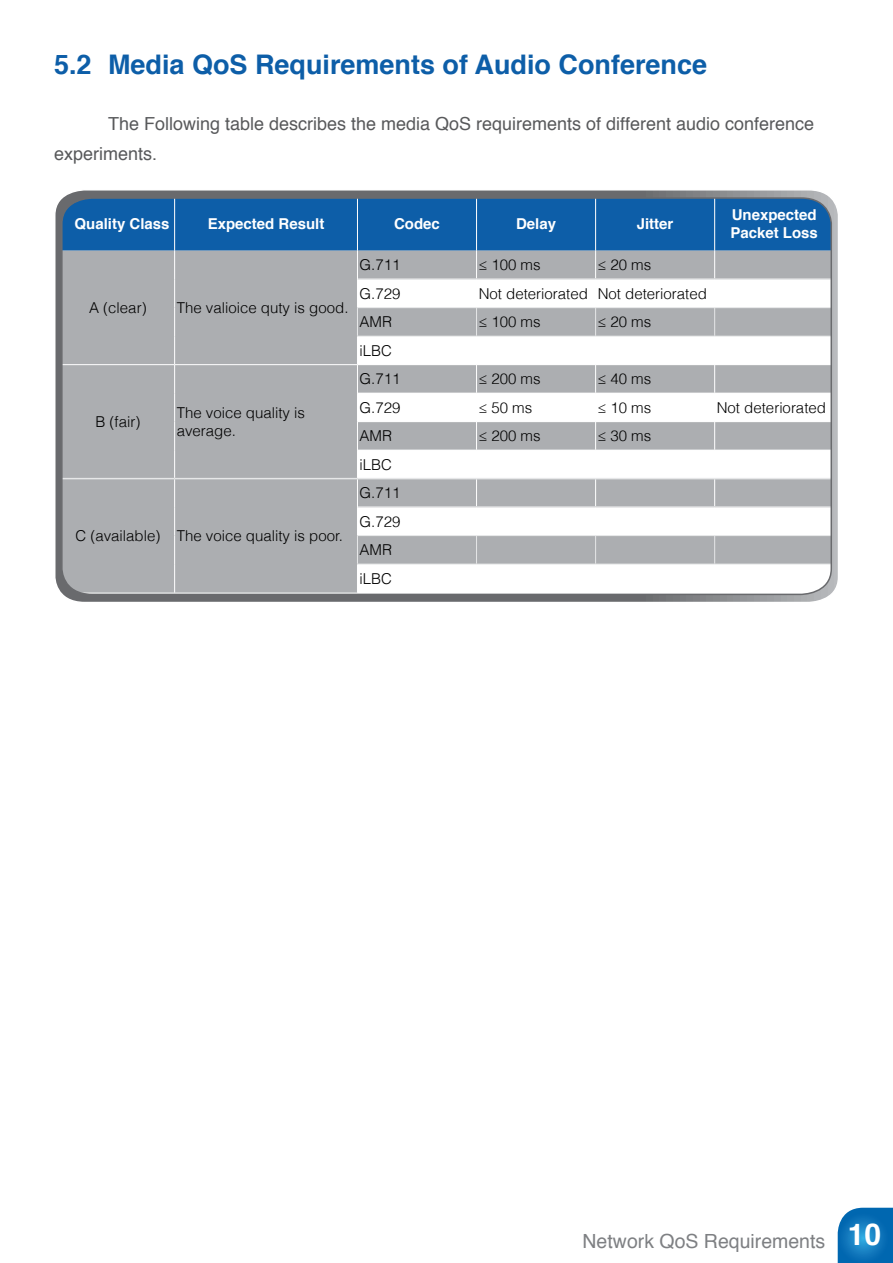
<style>
.page{position:relative;width:893px;height:1263px;background:#fff}
.page>*{position:absolute;margin:0;border:0;box-sizing:border-box;transform-origin:0 0}
.t1{font:700 30px "Helvetica";color:#fff}
.t2{font:700 27px "Helvetica";color:#0d5ea8}
.t3{font:19.5px "Helvetica";color:#7e8083}
.t4{font:18px/30px "Helvetica";color:#58595b}
.t5{font:300 15px/28.5px "Helvetica";color:#000}
.t6{font:700 15px "Helvetica";color:#fff}
</style>
<div class="page">
<svg style="left:838px;top:1208px;width:55px;height:55px;background:#1579bc"></svg>
<svg style="left:55px;top:190px;width:783px;height:412px;background:#88898b"></svg>
<svg style="left:60px;top:197px;width:773px;height:399px"></svg>
<h2 class="t2" style="left:54px;top:43px;width:39px">5.2</h2>
<h2 class="t2" style="left:108px;top:43px;width:601px">Media QoS Requirements of Audio Conference</h2>
<p class="t4" style="left:54px;top:109px;width:762px;text-indent:54px">The Following table describes the media QoS requirements of different audio conference experiments.</p>
<p class="t6" style="left:75px;top:212px;width:97px">Quality Class</p>
<p class="t6" style="left:208px;top:212px;width:118px">Expected Result</p>
<p class="t5" style="left:89px;top:293px;width:59px">A (clear)</p>
<p class="t5" style="left:177px;top:293px;width:173px">The valioice quty is good.</p>
<p class="t5" style="left:95px;top:407px;width:47px">B (fair)</p>
<p class="t5" style="left:177px;top:398px;width:130px">The voice quality is</p>
<p class="t5" style="left:177px;top:416px;width:61px">average.</p>
<p class="t5" style="left:75px;top:521px;width:87px">C (available)</p>
<p class="t5" style="left:177px;top:521px;width:168px">The voice quality is poor.</p>
<p class="t6" style="left:394px;top:212px;width:47px">Codec</p>
<p class="t5" style="left:360px;top:250px;width:42px">G.711</p>
<p class="t5" style="left:360px;top:278px;width:42px">G.729</p>
<p class="t5" style="left:360px;top:307px;width:34px">AMR iLBC</p>
<p class="t5" style="left:360px;top:364px;width:42px">G.711</p>
<p class="t5" style="left:360px;top:392px;width:42px">G.729</p>
<p class="t5" style="left:360px;top:421px;width:34px">AMR iLBC</p>
<p class="t5" style="left:360px;top:478px;width:42px">G.711<br>G.729<br>AMR iLBC</p>
<p class="t6" style="left:516px;top:212px;width:42px">Delay</p>
<p class="t6" style="left:637px;top:212px;width:38px">Jitter</p>
<p class="t6" style="left:732px;top:203px;width:87px">Unexpected</p>
<p class="t6" style="left:730px;top:221px;width:89px">Packet Loss</p>
<p class="t5" style="left:479px;top:250px;width:63px">≤ 100 ms</p>
<p class="t5" style="left:598px;top:250px;width:55px">≤ 20 ms</p>
<p class="t5" style="left:479px;top:278px;width:111px">Not deteriorated</p>
<p class="t5" style="left:598px;top:278px;width:111px">Not deteriorated</p>
<p class="t5" style="left:479px;top:307px;width:63px">≤ 100 ms</p>
<p class="t5" style="left:598px;top:307px;width:55px">≤ 20 ms</p>
<p class="t5" style="left:479px;top:364px;width:63px">≤ 200 ms</p>
<p class="t5" style="left:598px;top:364px;width:55px">≤ 40 ms</p>
<p class="t5" style="left:479px;top:392px;width:55px">≤ 50 ms</p>
<p class="t5" style="left:598px;top:392px;width:55px">≤ 10 ms</p>
<p class="t5" style="left:717px;top:392px;width:111px">Not deteriorated</p>
<p class="t5" style="left:479px;top:421px;width:63px">≤ 200 ms</p>
<p class="t5" style="left:598px;top:421px;width:55px">≤ 30 ms</p>
<h3 class="t3" style="left:583px;top:1226px;width:244px">Network QoS Requirements</h3>
<h1 class="t1" style="left:848px;top:1210px;width:35px">10</h1>
</div>
